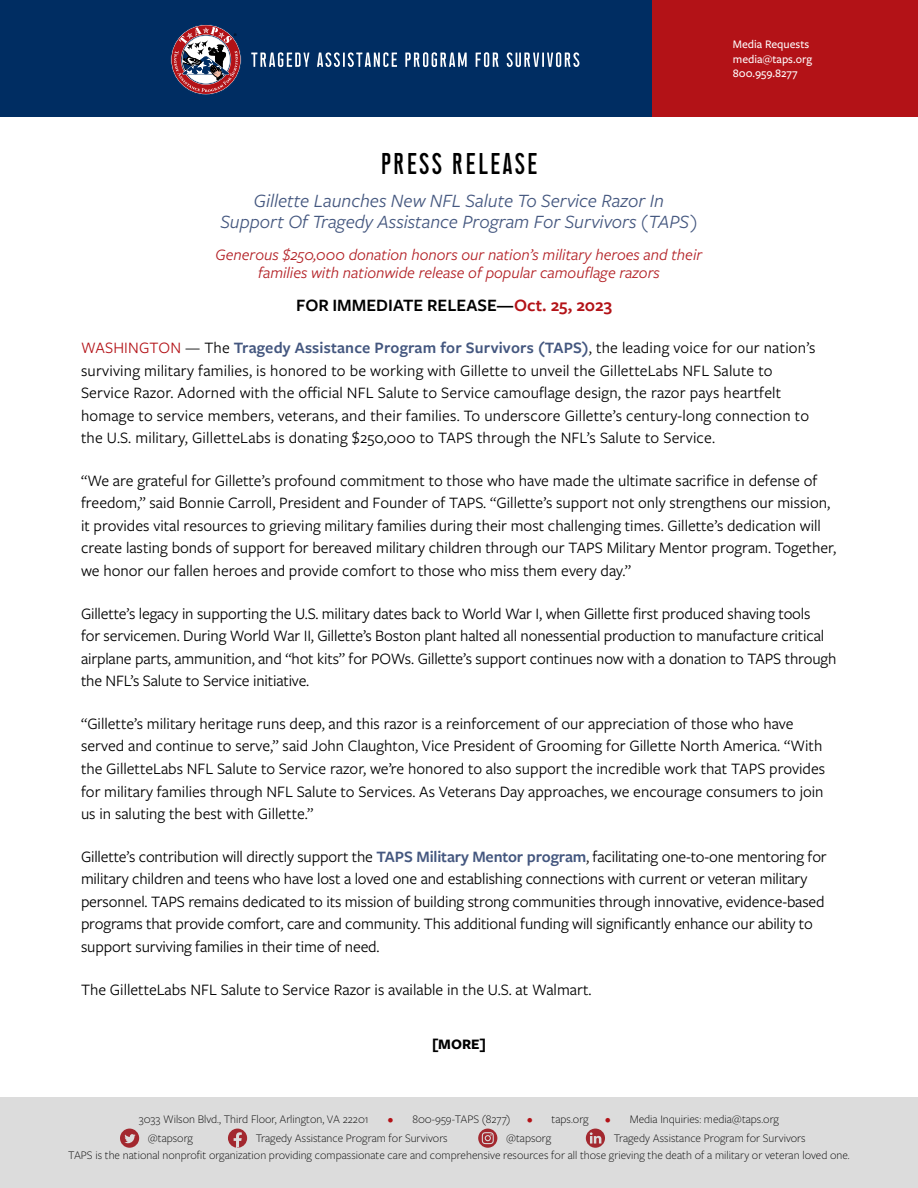
<style>
.page{position:relative;width:918px;height:1188px;background:#fff}
.page>*{position:absolute;margin:0;border:0;box-sizing:border-box;transform-origin:0 0}
.t1{font:30px "Union";color:#000}
.t2{font:italic 19.5px/21px "Freight Sans Pro";color:#44577f;text-align:center}
.t3{font:600 18px "Freight Sans Pro";color:#000}
.t4{font:16.5px/22.5px "Freight Sans Pro";color:#000}
.t5{font:italic 16.5px/18px "Freight Sans Pro";color:#b32025;text-align:center}
.t6{font:700 15px "Freight Sans Pro";color:#000}
.t7{font:300 12px "Freight Sans Pro";color:#000}
.t8{font:500 12px/14.4px "Freight Sans Pro";color:#fff}
.s1{color:#b31217}
.s2{font-weight:600;color:#44577f}
</style>
<div class="page">
<div style="left:476px;top:0;width:442px;height:117px;background:#b31217"></div>
<div style="left:0;top:0;width:652px;height:117px;background:#002d62"></div>
<svg style="left:170px;top:24px;width:72px;height:71px"></svg>
<svg style="left:251px;top:52px;width:328px;height:15px"></svg>
<div style="left:0;top:1097px;width:918px;height:91px;background:#dcdcdc"></div>
<svg style="left:478px;top:1129px;width:19px;height:19px"></svg>
<svg style="left:586px;top:1129px;width:19px;height:19px"></svg>
<svg style="left:228px;top:1129px;width:19px;height:19px"></svg>
<svg style="left:120px;top:1129px;width:19px;height:19px"></svg>
<h1 class="t1" style="left:380px;top:150px;width:160px">PRESS RELEASE</h1>
<p class="t2" style="left:220px;top:190px;width:479px">Gillette Launches New NFL Salute To Service Razor In<br>Support Of Tragedy Assistance Program For Survivors (TAPS)</p>
<p class="t5" style="left:216px;top:245px;width:488px">Generous $250,000 donation honors our nation’s military heroes and their families with nationwide release of popular camouflage razors</p>
<p class="t3" style="left:296px;top:293px;width:317px">FOR IMMEDIATE RELEASE—<span class="s1">Oct. 25, 2023</span></p>
<p class="t8" style="left:733px;top:37px;width:81px">Media Requests media@taps.org<br>800.959.8277</p>
<p class="t4" style="left:81px;top:336px;width:736px"><span class="s1">WASHINGTON</span> — The <span class="s2">Tragedy Assistance Program for Survivors (TAPS)</span>, the leading voice for our nation’s surviving military families, is honored to be working with Gillette to unveil the GilletteLabs NFL Salute to Service Razor. Adorned with the official NFL Salute to Service camouflage design, the razor pays heartfelt homage to service members, veterans, and their families. To underscore Gillette’s century-long connection to the U.S. military, GilletteLabs is donating $250,000 to TAPS through the NFL’s Salute to Service.</p>
<p class="t4" style="left:81px;top:469px;width:757px">“We are grateful for Gillette’s profound commitment to those who have made the ultimate sacrifice in defense of freedom,” said Bonnie Carroll, President and Founder of TAPS. “Gillette’s support not only strengthens our mission, it provides vital resources to grieving military families during their most challenging times. Gillette’s dedication will create lasting bonds of support for bereaved military children through our TAPS Military Mentor program. Together, we honor our fallen heroes and provide comfort to those who miss them every day.”</p>
<p class="t4" style="left:81px;top:601px;width:757px">Gillette’s legacy in supporting the U.S. military dates back to World War I, when Gillette first produced shaving tools<br>for servicemen. During World War II, Gillette’s Boston plant halted all nonessential production to manufacture critical airplane parts, ammunition, and “hot kits” for POWs. Gillette’s support continues now with a donation to TAPS through the NFL’s Salute to Service initiative.</p>
<p class="t4" style="left:81px;top:712px;width:746px">“Gillette’s military heritage runs deep, and this razor is a reinforcement of our appreciation of those who have served and continue to serve,” said John Claughton, Vice President of Grooming for Gillette North America. “With the GilletteLabs NFL Salute to Service razor, we’re honored to also support the incredible work that TAPS provides for military families through NFL Salute to Services. As Veterans Day approaches, we encourage consumers to join us in saluting the best with Gillette.”</p>
<p class="t4" style="left:81px;top:844px;width:747px">Gillette’s contribution will directly support the <span class="s2">TAPS Military Mentor program</span>, facilitating one-to-one mentoring for military children and teens who have lost a loved one and establishing connections with current or veteran military personnel. TAPS remains dedicated to its mission of building strong communities through innovative, evidence-based programs that provide comfort, care and community. This additional funding will significantly enhance our ability to support surviving families in their time of need.</p>
<p class="t4" style="left:81px;top:977px;width:512px">The GilletteLabs NFL Salute to Service Razor is available in the U.S. at Walmart.</p>
<p class="t6" style="left:432px;top:1034px;width:55px">[MORE]</p>
<p class="t7" style="left:139px;top:1111px;width:231px">3033 Wilson Blvd., Third Floor, Arlington, VA 22201</p>
<p class="t7" style="left:388px;top:1111px;width:124px"><span class="s1">•</span> 800-959-TAPS (8277)</p>
<p class="t7" style="left:527px;top:1111px;width:63px"><span class="s1">•</span> taps.org</p>
<p class="t7" style="left:605px;top:1111px;width:175px"><span class="s1">•</span> Media Inquiries: media@taps.org</p>
<p class="t7" style="left:68px;top:1147px;width:783px">TAPS is the national nonprofit organization providing compassionate care and comprehensive resources for all those grieving the death of a military or veteran loved one.</p>
<p class="t7" style="left:148px;top:1130px;width:47px">@tapsorg</p>
<p class="t7" style="left:256px;top:1130px;width:193px">Tragedy Assistance Program for Survivors</p>
<p class="t7" style="left:506px;top:1130px;width:47px">@tapsorg</p>
<p class="t7" style="left:614px;top:1130px;width:193px">Tragedy Assistance Program for Survivors</p>
</div>
